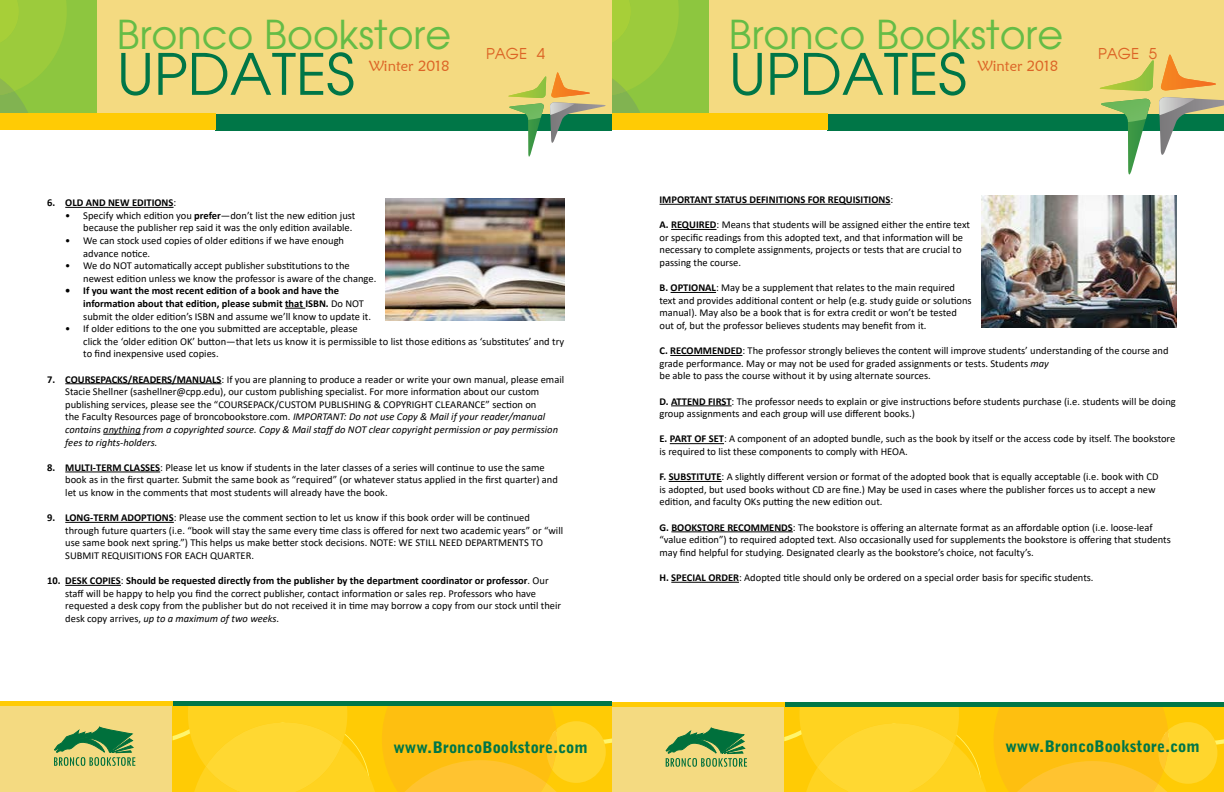
<style>
.page{position:relative;width:1224px;height:792px;background:#fff}
.page>*{position:absolute;margin:0;border:0;box-sizing:border-box;transform-origin:0 0}
.t1{font:56.7px "Moderne";color:#007647}
.t2{font:39.6px "Moderne";color:#65bc46}
.t3{font:900 15.8px "Bell Gothic BT";color:#007647}
.t4{font:15px "Moderne";color:#dc6426}
.t5{font:14.9px "Maiandra GD";color:#dc6426}
.t6{font:10.5px/12.6px "Calibri";color:#000}
.t7{font:700 10.5px/12.6px "Calibri";color:#000}
.s1{font-weight:400}
.s2{font-weight:700}
.s3{font-style:italic}
</style>
<div class="page">
<div style="left:0;top:0;width:612px;height:115px;background:#f4da81"></div>
<svg style="left:0;top:0;width:97px;height:113px;background:#93c73e"></svg>
<div style="left:215px;top:114px;width:397px;height:16px;background:#007647"></div>
<div style="left:0;top:113px;width:215px;height:17px;background:#ffcb05"></div>
<div style="left:0;top:703px;width:186px;height:89px;background:#f4da81"></div>
<svg style="left:173px;top:706px;width:439px;height:86px;background:#fecb1c"></svg>
<div style="left:173px;top:701px;width:439px;height:5px;background:#007647"></div>
<svg style="left:54px;top:726px;width:81px;height:40px"></svg>
<div style="left:0;top:701px;width:173px;height:5px;background:#ffcb05"></div>
<div style="left:612px;top:0;width:612px;height:115px;background:#f4da81"></div>
<svg style="left:508px;top:0;width:201px;height:157px"></svg>
<div style="left:827px;top:114px;width:397px;height:16px;background:#007647"></div>
<div style="left:612px;top:113px;width:215px;height:17px;background:#ffcb05"></div>
<svg style="left:1099px;top:60px;width:55px;height:31px"></svg>
<svg style="left:1100px;top:99px;width:51px;height:76px"></svg>
<svg style="left:1159px;top:97px;width:65px;height:58px"></svg>
<svg style="left:1160px;top:55px;width:56px;height:36px"></svg>
<div style="left:612px;top:704px;width:186px;height:88px;background:#f4da81"></div>
<svg style="left:784px;top:707px;width:440px;height:85px;background:#fecb1c"></svg>
<div style="left:784px;top:702px;width:440px;height:5px;background:#007647"></div>
<svg style="left:665px;top:727px;width:82px;height:40px"></svg>
<div style="left:612px;top:702px;width:172px;height:5px;background:#ffcb05"></div>
<hr style="left:65px;top:207px;width:109px;height:1px;background:#000">
<svg style="left:285px;top:308px;width:20px;height:1px"></svg>
<hr style="left:65px;top:383px;width:157px;height:1px;background:#000">
<hr style="left:103px;top:434px;width:38px;height:1px;background:#000">
<hr style="left:65px;top:472px;width:95px;height:1px;background:#000">
<hr style="left:65px;top:522px;width:109px;height:1px;background:#000">
<hr style="left:65px;top:585px;width:56px;height:1px;background:#000">
<img style="left:386px;top:198px;width:178px;height:123px">
<hr style="left:660px;top:204px;width:230px;height:1px;background:#000">
<hr style="left:671px;top:229px;width:46px;height:1px;background:#000">
<hr style="left:671px;top:292px;width:45px;height:1px;background:#000">
<hr style="left:670px;top:355px;width:72px;height:1px;background:#000">
<hr style="left:671px;top:406px;width:61px;height:1px;background:#000">
<hr style="left:670px;top:443px;width:54px;height:1px;background:#000">
<hr style="left:669px;top:481px;width:53px;height:1px;background:#000">
<hr style="left:671px;top:532px;width:122px;height:1px;background:#000">
<hr style="left:671px;top:582px;width:68px;height:1px;background:#000">
<img style="left:981px;top:195px;width:195px;height:132px">
<h2 class="t2" style="left:729px;top:10px;width:336px">Bronco Bookstore</h2>
<h1 class="t1" style="left:729px;top:39px;width:239px">UPDATES</h1>
<h2 class="t2" style="left:117px;top:10px;width:336px">Bronco Bookstore</h2>
<h1 class="t1" style="left:117px;top:39px;width:239px">UPDATES</h1>
<h3 class="t4" style="left:486px;top:44px;width:61px">PAGE 4</h3>
<h3 class="t5" style="left:369px;top:57px;width:82px">Winter 2018</h3>
<h3 class="t5" style="left:978px;top:57px;width:82px">Winter 2018</h3>
<h3 class="t4" style="left:1098px;top:44px;width:61px">PAGE 5</h3>
<p class="t7" style="left:47px;top:196px;width:131px">6. OLD AND NEW EDITIONS<span class="s1">:</span></p>
<p class="t6" style="left:65px;top:209px;width:292px;text-align:right">• Specify which edition you <span class="s2">prefer</span>—don’t list the new edition just because the publisher rep said it was the only edition available.</p>
<p class="t6" style="left:83px;top:234px;width:262px;text-indent:-18px">• We can stock used copies of older editions if we have enough advance notice.</p>
<p class="t6" style="left:83px;top:259px;width:295px;text-indent:-18px">• We do NOT automatically accept publisher substitutions to the newest edition unless we know the professor is aware of the change.</p>
<p class="t7" style="left:83px;top:284px;width:289px;text-indent:-18px">• If you want the most recent edition of a book and have the information about that edition, please submit that ISBN. <span class="s1">Do NOT submit the older edition’s ISBN and assume we’ll know to update it.</span></p>
<p class="t6" style="left:83px;top:322px;width:482px;text-indent:-18px">• If older editions to the one you submitted are acceptable, please<br>click the ‘older edition OK’ button—that lets us know it is permissible to list those editions as ‘substitutes’ and try to find inexpensive used copies.</p>
<p class="t6" style="left:65px;top:373px;width:500px;text-indent:-18px"><span class="s2">7. COURSEPACKS/READERS/MANUALS</span>: If you are planning to produce a reader or write your own manual, please email Stacie Shellner (sashellner@cpp.edu), our custom publishing specialist. For more information about our custom publishing services, please see the “COURSEPACK/CUSTOM PUBLISHING &amp; COPYRIGHT CLEARANCE” section on<br>the Faculty Resources page of broncobookstore.com. <span class="s3">IMPORTANT: Do not use Copy &amp; Mail if your reader/manual contains anything from a copyrighted source. Copy &amp; Mail staff do NOT clear copyright permission or pay permission fees to rights-holders.</span></p>
<p class="t6" style="left:65px;top:461px;width:494px;text-indent:-18px"><span class="s2">8. MULTI-TERM CLASSES</span>: Please let us know if students in the later classes of a series will continue to use the same book as in the first quarter. Submit the same book as “required” (or whatever status applied in the first quarter) and let us know in the comments that most students will already have the book.</p>
<p class="t6" style="left:65px;top:511px;width:499px;text-indent:-18px"><span class="s2">9. LONG-TERM ADOPTIONS</span>: Please use the comment section to let us know if this book order will be continued through future quarters (i.e. “book will stay the same every time class is offered for next two academic years” or “will use same book next spring.”) This helps us make better stock decisions. NOTE: WE STILL NEED DEPARTMENTS TO SUBMIT REQUISITIONS FOR EACH QUARTER.</p>
<p class="t6" style="left:65px;top:574px;width:497px;text-indent:-18px"><span class="s2">10. DESK COPIES</span>: <span class="s2">Should be requested directly from the publisher by the department coordinator or professor</span>. Our staff will be happy to help you find the correct publisher, contact information or sales rep. Professors who have requested a desk copy from the publisher but do not received it in time may borrow a copy from our stock until their desk copy arrives, <span class="s3">up to a maximum of two weeks.</span></p>
<h3 class="t3" style="left:394px;top:737px;width:196px">www.BroncoBookstore.com</h3>
<p class="t7" style="left:660px;top:193px;width:235px">IMPORTANT STATUS DEFINITIONS FOR REQUISITIONS<span class="s1">:</span></p>
<p class="t6" style="left:660px;top:218px;width:312px"><span class="s2">A. REQUIRED</span>: Means that students will be assigned either the entire text or specific readings from this adopted text, and that information will be necessary to complete assignments, projects or tests that are crucial to passing the course.</p>
<p class="t6" style="left:660px;top:281px;width:314px"><span class="s2">B. OPTIONAL</span>: May be a supplement that relates to the main required text and provides additional content or help (e.g. study guide or solutions manual). May also be a book that is for extra credit or won’t be tested out of, but the professor believes students may benefit from it.</p>
<p class="t6" style="left:660px;top:344px;width:511px"><span class="s2">C. RECOMMENDED</span>: The professor strongly believes the content will improve students’ understanding of the course and grade performance. May or may not be used for graded assignments or tests. Students <span class="s3">may<br></span>be able to pass the course without it by using alternate sources.</p>
<p class="t6" style="left:660px;top:395px;width:518px"><span class="s2">D. ATTEND FIRST</span>: The professor needs to explain or give instructions before students purchase (i.e. students will be doing group assignments and each group will use different books.)</p>
<p class="t6" style="left:660px;top:432px;width:517px"><span class="s2">E. PART OF SET</span>: A component of an adopted bundle, such as the book by itself or the access code by itself. The bookstore is required to list these components to comply with HEOA.</p>
<p class="t6" style="left:660px;top:470px;width:501px"><span class="s2">F. SUBSTITUTE</span>: A slightly different version or format of the adopted book that is equally acceptable (i.e. book with CD is adopted, but used books without CD are fine.) May be used in cases where the publisher forces us to accept a new edition, and faculty OKs putting the new edition out.</p>
<p class="t6" style="left:660px;top:521px;width:513px"><span class="s2">G. BOOKSTORE RECOMMENDS</span>: The bookstore is offering an alternate format as an affordable option (i.e. loose-leaf “value edition”) to required adopted text. Also occasionally used for supplements the bookstore is offering that students may find helpful for studying. Designated clearly as the bookstore’s choice, not faculty’s.</p>
<p class="t6" style="left:660px;top:571px;width:436px"><span class="s2">H. SPECIAL ORDER</span>: Adopted title should only be ordered on a special order basis for specific students.</p>
<h3 class="t3" style="left:1006px;top:736px;width:196px">www.BroncoBookstore.com</h3>
</div>
